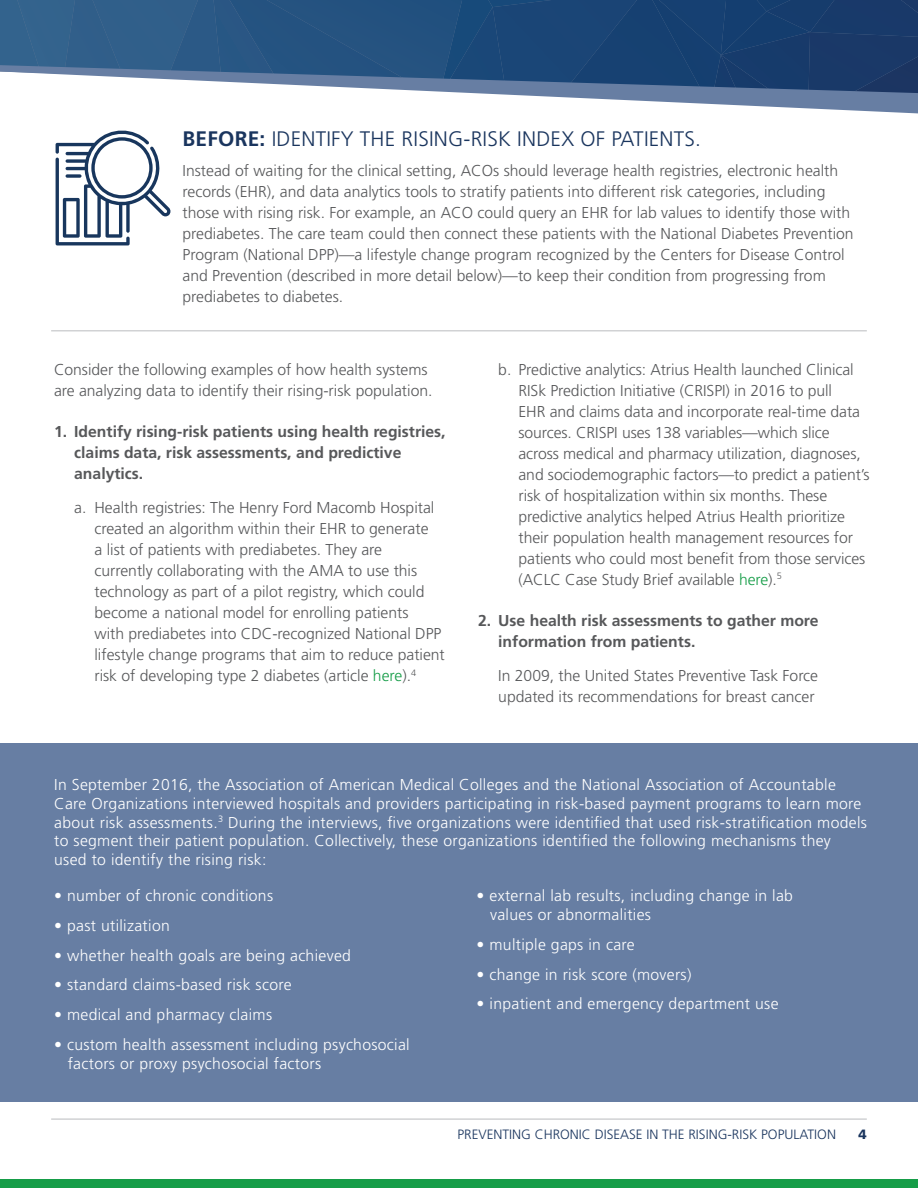
<style>
.page{position:relative;width:918px;height:1188px;background:#fff}
.page>*{position:absolute;margin:0;border:0;box-sizing:border-box;transform-origin:0 0}
.t1{font:300 21px "Frutiger LT Std";letter-spacing:.01em;color:#1a355e}
.t2{font:300 15.75px/21px "Frutiger LT Std";color:#57585a}
.t3{font:300 15.75px/18.9px "Frutiger LT Std";letter-spacing:.02em;color:#fff}
.t4{font:700 15.75px/21px "Frutiger LT Std";color:#57585a}
.t5{font:300 13.5px "Frutiger LT Std";color:#1a355e}
.t6{font:900 13.5px "Frutiger LT Std";color:#1a355e}
.s1{font-weight:700}
.s2{color:#169d48}
</style>
<div class="page">
<svg style="left:0;top:0;width:918px;height:64px;background:#214c7a"></svg>
<svg style="left:0;top:64px;width:918px;height:50px"></svg>
<div style="left:0;top:1180px;width:918px;height:8px;background:#169d48"></div>
<hr style="left:51px;top:1118px;width:816px;height:2px;background:#d1d2d4">
<hr style="left:51px;top:330px;width:816px;height:2px;background:#d1d2d4">
<div style="left:0;top:743px;width:918px;height:359px;background:#677ea3"></div>
<svg style="left:56px;top:130px;width:115px;height:115px"></svg>
<h1 class="t1" style="left:183px;top:127px;width:520px"><span class="s1">BEFORE:</span> IDENTIFY THE RISING-RISK INDEX OF PATIENTS.</h1>
<p class="t2" style="left:183px;top:160px;width:673px">Instead of waiting for the clinical setting, ACOs should leverage health registries, electronic health records (EHR), and data analytics tools to stratify patients into different risk categories, including those with rising risk. For example, an ACO could query an EHR for lab values to identify those with prediabetes. The care team could then connect these patients with the National Diabetes Prevention Program (National DPP)—a lifestyle change program recognized by the Centers for Disease Control and Prevention (described in more detail below)—to keep their condition from progressing from prediabetes to diabetes.</p>
<p class="t2" style="left:54px;top:359px;width:380px">Consider the following examples of how health systems are analyzing data to identify their rising-risk population.</p>
<p class="t4" style="left:74px;top:421px;width:373px;text-indent:-20px">1. Identify rising-risk patients using health registries, claims data, risk assessments, and predictive analytics.</p>
<p class="t2" style="left:95px;top:498px;width:352px;text-indent:-20px">a. Health registries: The Henry Ford Macomb Hospital created an algorithm within their EHR to generate<br>a list of patients with prediabetes. They are<br>currently collaborating with the AMA to use this technology as part of a pilot registry, which could become a national model for enrolling patients<br>with prediabetes into CDC-recognized National DPP lifestyle change programs that aim to reduce patient risk of developing type 2 diabetes (article <span class="s2">here</span>).<sup>4</sup></p>
<p class="t2" style="left:519px;top:359px;width:353px;text-indent:-20px">b. Predictive analytics: Atrius Health launched Clinical RISk Prediction Initiative (CRISPI) in 2016 to pull<br>EHR and claims data and incorporate real-time data sources. CRISPI uses 138 variables—which slice across medical and pharmacy utilization, diagnoses, and sociodemographic factors—to predict a patient’s risk of hospitalization within six months. These predictive analytics helped Atrius Health prioritize their population health management resources for patients who could most benefit from those services (ACLC Case Study Brief available <span class="s2">here</span>).<sup>5</sup></p>
<p class="t4" style="left:498px;top:610px;width:322px;text-indent:-20px">2. Use health risk assessments to gather more information from patients.</p>
<p class="t2" style="left:498px;top:666px;width:321px">In 2009, the United States Preventive Task Force updated its recommendations for breast cancer</p>
<p class="t3" style="left:54px;top:775px;width:814px">In September 2016, the Association of American Medical Colleges and the National Association of Accountable Care Organizations interviewed hospitals and providers participating in risk-based payment programs to learn more about risk assessments.<sup>3</sup> During the interviews, five organizations were identified that used risk-stratification models to segment their patient population. Collectively, these organizations identified the following mechanisms they used to identify the rising risk:</p>
<p class="t3" style="left:54px;top:887px;width:220px">• number of chronic conditions</p>
<p class="t3" style="left:54px;top:916px;width:117px">• past utilization</p>
<p class="t3" style="left:54px;top:946px;width:298px">• whether health goals are being achieved</p>
<p class="t3" style="left:54px;top:976px;width:239px">• standard claims-based risk score</p>
<p class="t3" style="left:54px;top:1005px;width:219px">• medical and pharmacy claims</p>
<p class="t3" style="left:68px;top:1035px;width:344px;text-indent:-13px">• custom health assessment including psychosocial factors or proxy psychosocial factors</p>
<p class="t3" style="left:490px;top:887px;width:304px;text-indent:-13px">• external lab results, including change in lab values or abnormalities</p>
<p class="t3" style="left:477px;top:935px;width:160px">• multiple gaps in care</p>
<p class="t3" style="left:477px;top:965px;width:216px">• change in risk score (movers)</p>
<p class="t3" style="left:477px;top:995px;width:303px">• inpatient and emergency department use</p>
<p class="t5" style="left:457px;top:1127px;width:380px">PREVENTING CHRONIC DISEASE IN THE RISING-RISK POPULATION</p>
<p class="t6" style="left:859px;top:1126px;width:10px">4</p>
</div>
